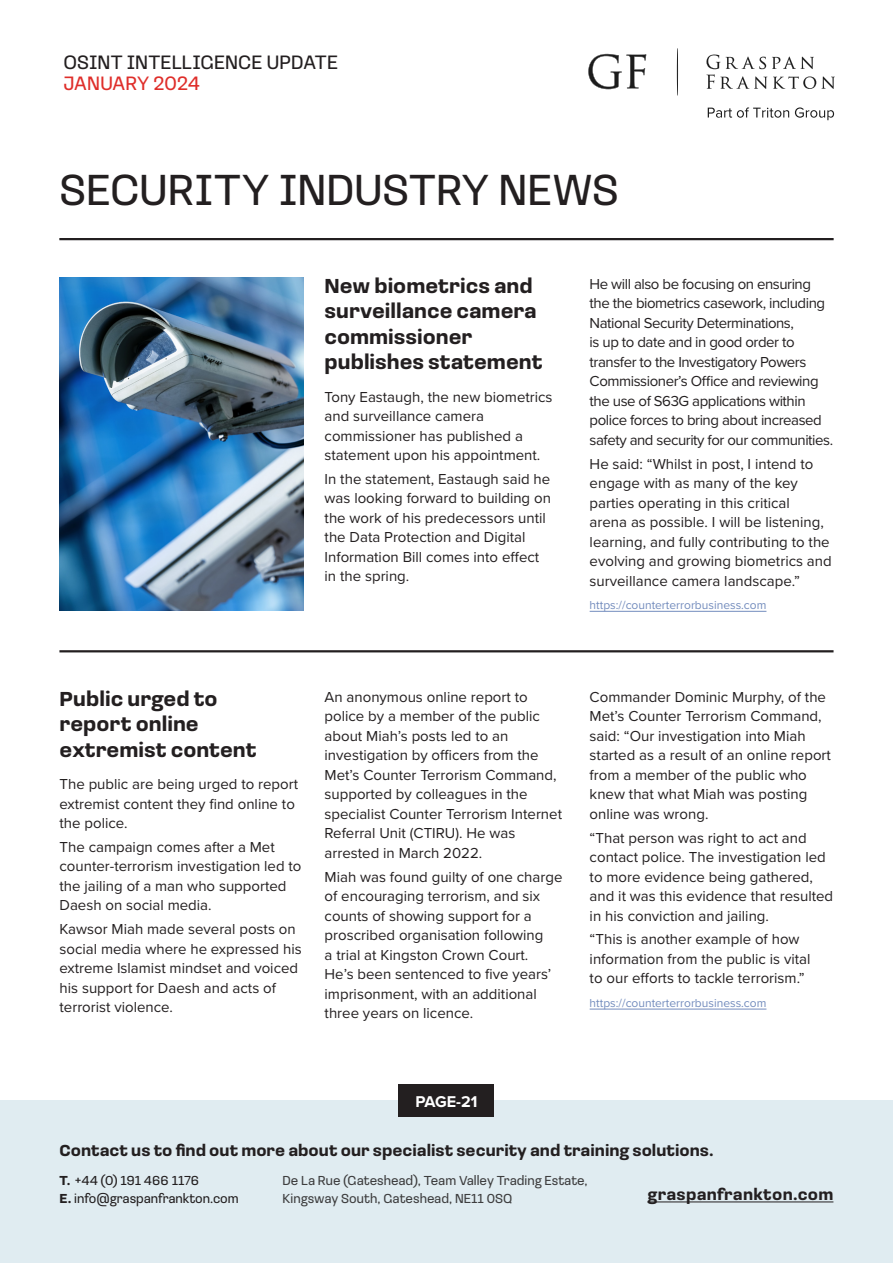
<style>
.page{position:relative;width:893px;height:1263px;background:#fff}
.page>*{position:absolute;margin:0;border:0;box-sizing:border-box;transform-origin:0 0}
.t1{font:45px "Loos Normal";color:#231f20}
.t2{font:700 21px/25.5px "Loos Normal";color:#231f20}
.t3{font:20.1px "Loos Normal";color:#231f20}
.t4{font:20.1px "Loos Normal";letter-spacing:.005em;color:#df2e2a}
.t5{font:700 16.5px "Loos Normal";color:#231f20}
.t6{font:700 16.5px "Loos Normal";letter-spacing:.02em;color:#231f20}
.t7{font:700 16.2px "Proxima Nova";letter-spacing:-.015em;color:#fff}
.t8{font:15px/19.5px "Proxima Nova";color:#231f20}
.t9{font:15px/19.5px "Proxima Nova";letter-spacing:-.03em;color:#231f20}
.t10{font:13.5px/18px "Loos Normal";color:#3e3e3f}
.t11{font:13.5px/18px "Loos Normal";color:#231f20}
.t12{font:12px "Proxima Nova";color:#738cbd}
.s1{font-weight:700}
</style>
<div class="page">
<div style="left:0;top:1100px;width:893px;height:163px;background:#e0ecf1"></div>
<svg style="left:708px;top:107px;width:81px;height:11px"></svg>
<svg style="left:795px;top:107px;width:39px;height:13px"></svg>
<svg style="left:706px;top:55px;width:129px;height:34px"></svg>
<svg style="left:588px;top:54px;width:58px;height:35px"></svg>
<svg style="left:677px;top:48px;width:1px;height:47px"></svg>
<hr style="left:647px;top:1201px;width:186px;height:1px;background:#231f20">
<div style="left:398px;top:1084px;width:96px;height:32px;background:#231f20"></div>
<hr style="left:59px;top:238px;width:775px;height:2px;background:#231f20">
<hr style="left:590px;top:1009px;width:176px;height:1px;background:#738cbd">
<hr style="left:590px;top:611px;width:176px;height:1px;background:#738cbd">
<img style="left:60px;top:277px;width:243px;height:333px">
<hr style="left:59px;top:650px;width:774px;height:2px;background:#231f20">
<h3 class="t3" style="left:63px;top:48px;width:276px">OSINT INTELLIGENCE UPDATE</h3>
<h3 class="t4" style="left:63px;top:69px;width:138px">JANUARY 2024</h3>
<p class="t1" style="left:60px;top:158px;width:561px">SECURITY INDUSTRY NEWS</p>
<p class="t2" style="left:325px;top:272px;width:219px">New biometrics and surveillance camera commissioner publishes statement</p>
<p class="t8" style="left:325px;top:386px;width:229px">Tony Eastaugh, the new biometrics and surveillance camera commissioner has published a statement upon his appointment.</p>
<p class="t8" style="left:325px;top:468px;width:228px">In the statement, Eastaugh said he was looking forward to building on the work of his predecessors until the Data Protection and Digital<br>Information Bill comes into effect in the spring.</p>
<p class="t9" style="left:590px;top:273px;width:245px">He will also be focusing on ensuring the the biometrics casework, including National Security Determinations,<br>is up to date and in good order to transfer to the Investigatory Powers Commissioner’s Office and reviewing the use of S63G applications within police forces to bring about increased safety and security for our communities.</p>
<p class="t8" style="left:590px;top:453px;width:244px">He said: “Whilst in post, I intend to engage with as many of the key parties operating in this critical<br>arena as possible. I will be listening, learning, and fully contributing to the evolving and growing biometrics and surveillance camera landscape.”</p>
<p class="t12" style="left:590px;top:596px;width:178px">https://counterterrorbusiness.com</p>
<p class="t2" style="left:60px;top:685px;width:199px">Public urged to report online extremist content</p>
<p class="t8" style="left:60px;top:774px;width:240px">The public are being urged to report extremist content they find online to the police.</p>
<p class="t8" style="left:60px;top:836px;width:243px">The campaign comes after a Met counter-terrorism investigation led to the jailing of a man who supported<br>Daesh on social media.</p>
<p class="t8" style="left:60px;top:919px;width:244px">Kawsor Miah made several posts on social media where he expressed his extreme Islamist mindset and voiced his support for Daesh and acts of terrorist violence.</p>
<p class="t8" style="left:325px;top:686px;width:239px">An anonymous online report to police by a member of the public about Miah’s posts led to an investigation by officers from the<br>Met’s Counter Terrorism Command, supported by colleagues in the specialist Counter Terrorism Internet<br>Referral Unit (CTIRU). He was arrested in March 2022.</p>
<p class="t8" style="left:325px;top:866px;width:239px">Miah was found guilty of one charge of encouraging terrorism, and six counts of showing support for a proscribed organisation following<br>a trial at Kingston Crown Court.<br>He’s been sentenced to five years’ imprisonment, with an additional three years on licence.</p>
<p class="t8" style="left:590px;top:686px;width:243px">Commander Dominic Murphy, of the<br>Met’s Counter Terrorism Command, said: “Our investigation into Miah started as a result of an online report from a member of the public who knew that what Miah was posting online was wrong.</p>
<p class="t8" style="left:590px;top:827px;width:245px">“That person was right to act and contact police. The investigation led to more evidence being gathered, and it was this evidence that resulted in his conviction and jailing.</p>
<p class="t8" style="left:590px;top:929px;width:222px">“This is another example of how information from the public is vital to our efforts to tackle terrorism.”</p>
<p class="t12" style="left:590px;top:994px;width:178px">https://counterterrorbusiness.com</p>
<p class="t7" style="left:416px;top:1089px;width:63px">PAGE-21</p>
<p class="t5" style="left:60px;top:1139px;width:656px">Contact us to find out more about our specialist security and training solutions.</p>
<p class="t11" style="left:60px;top:1171px;width:181px"><span class="s1">T.</span> +44 (0) 191 466 1176<br><span class="s1">E.</span> info@graspanfrankton.com</p>
<p class="t10" style="left:283px;top:1171px;width:307px">De La Rue (Gateshead), Team Valley Trading Estate,<br>Kingsway South, Gateshead, NE11 0SQ</p>
<p class="t6" style="left:647px;top:1183px;width:187px">graspanfrankton.com</p>
</div>
